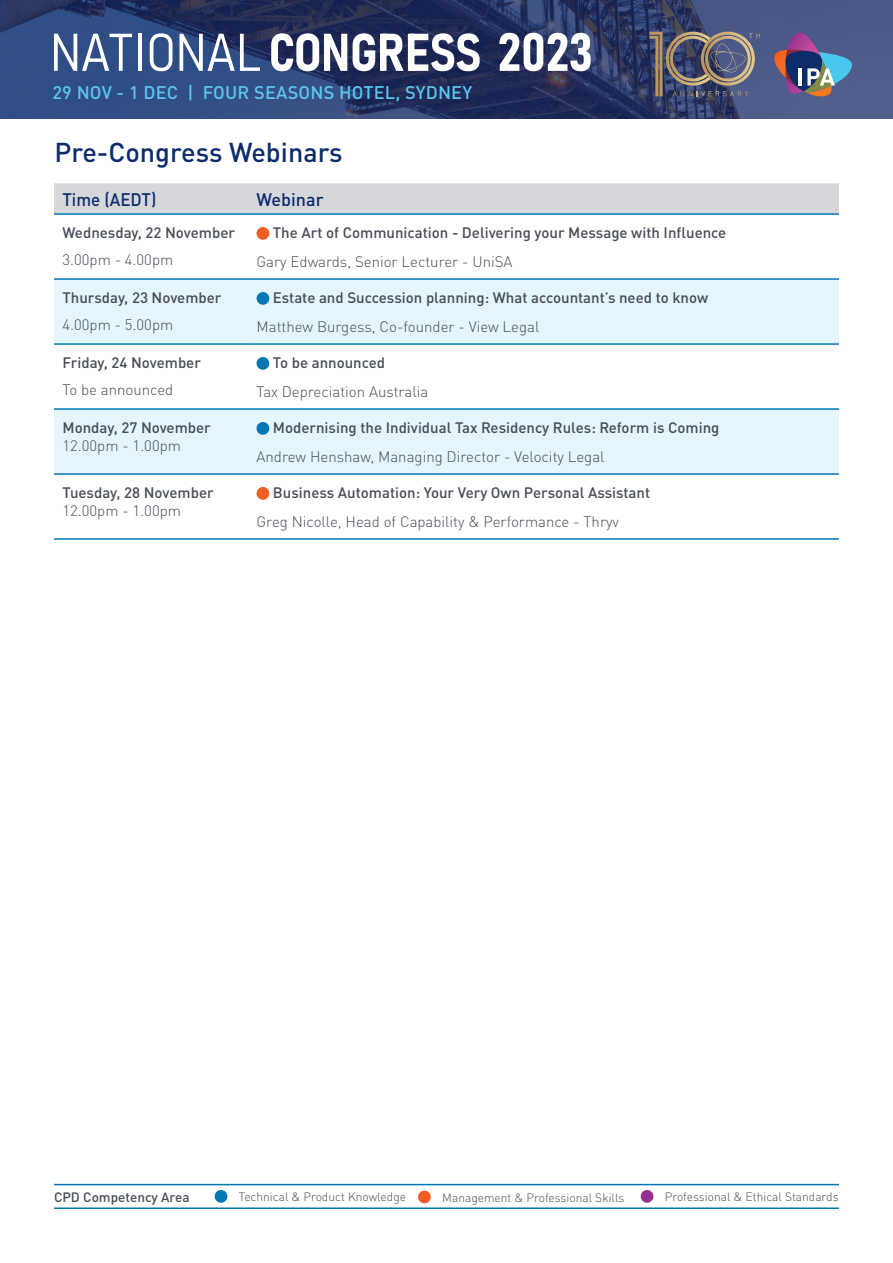
<style>
.page{position:relative;width:893px;height:1263px;background:#fff}
.page>*{position:absolute;margin:0;border:0;box-sizing:border-box;transform-origin:0 0}
.t1{font:500 27px "DINOT";color:#0d2c6c}
.t2{font:500 18.15px "DINOT";letter-spacing:.01em;color:#5dc5ed}
.t3{font:500 18px "DINOT";color:#0d2c6c;scale:.94 1}
.t4{font:500 18px "DINOT";color:#0d2c6c}
.t5{font:500 15px "DINOT";color:#474c55}
.t6{font:300 15px "DINOT";color:#474c55}
.t7{font:500 13.5px "DINOT";color:#474c55}
.t8{font:300 12px "DINOT";color:#474c55}
</style>
<div class="page">
<svg style="left:0;top:0;width:893px;height:119px;background:#30406f"></svg>
<svg style="left:54px;top:34px;width:55px;height:37px"></svg>
<hr style="left:109px;top:34px;width:23px;height:3px;background:#fff">
<svg style="left:119px;top:37px;width:4px;height:34px"></svg>
<hr style="left:138px;top:34px;width:4px;height:37px;background:#fff">
<svg style="left:150px;top:33px;width:22px;height:38px"></svg>
<svg style="left:179px;top:34px;width:56px;height:37px"></svg>
<svg style="left:240px;top:34px;width:4px;height:37px"></svg>
<svg style="left:243px;top:67px;width:17px;height:4px"></svg>
<svg style="left:271px;top:33px;width:76px;height:38px"></svg>
<svg style="left:353px;top:33px;width:127px;height:38px"></svg>
<svg style="left:499px;top:33px;width:92px;height:38px"></svg>
<svg style="left:772px;top:33px;width:80px;height:65px;background:#64688b"></svg>
<svg style="left:649px;top:32px;width:111px;height:64px;background:#666471"></svg>
<div style="left:641px;top:1190px;width:12px;height:13px;background:#953192;border-radius:50%"></div>
<div style="left:215px;top:1190px;width:12px;height:13px;background:#0178b4;border-radius:50%"></div>
<div style="left:418px;top:1190px;width:13px;height:13px;background:#f15d22;border-radius:50%"></div>
<hr style="left:54px;top:1207px;width:785px;height:2px;background:#0178b4">
<hr style="left:54px;top:1184px;width:785px;height:1px;background:#0178b4">
<div style="left:54px;top:183px;width:785px;height:30px;background:#d6d7da"></div>
<svg style="left:54px;top:280px;width:785px;height:193px;fill:#e4f5fb"></svg>
<hr style="left:54px;top:213px;width:194px;height:2px;background:#0178b4">
<hr style="left:248px;top:213px;width:591px;height:2px;background:#0178b4">
<hr style="left:54px;top:278px;width:194px;height:2px;background:#0178b4">
<hr style="left:248px;top:278px;width:591px;height:2px;background:#0178b4">
<hr style="left:54px;top:343px;width:194px;height:2px;background:#0178b4">
<hr style="left:248px;top:343px;width:591px;height:2px;background:#0178b4">
<hr style="left:54px;top:538px;width:194px;height:2px;background:#0178b4">
<hr style="left:248px;top:538px;width:591px;height:2px;background:#0178b4">
<hr style="left:54px;top:408px;width:194px;height:2px;background:#0178b4">
<hr style="left:248px;top:408px;width:591px;height:2px;background:#0178b4">
<hr style="left:54px;top:473px;width:194px;height:2px;background:#0178b4">
<hr style="left:248px;top:473px;width:591px;height:2px;background:#0178b4">
<div style="left:257px;top:227px;width:12px;height:13px;background:#f15d22;border-radius:50%"></div>
<div style="left:257px;top:292px;width:12px;height:13px;background:#0178b4;border-radius:50%"></div>
<div style="left:257px;top:357px;width:12px;height:13px;background:#0178b4;border-radius:50%"></div>
<div style="left:257px;top:422px;width:12px;height:13px;background:#0178b4;border-radius:50%"></div>
<div style="left:257px;top:487px;width:12px;height:13px;background:#f15d22;border-radius:50%"></div>
<p class="t2" style="left:52px;top:80px;width:421px">29 NOV - 1 DEC | FOUR SEASONS HOTEL, SYDNEY</p>
<h1 class="t1" style="left:54px;top:135px;width:290px">Pre-Congress Webinars</h1>
<p class="t3" style="left:63px;top:188px;width:101px">Time (AEDT)</p>
<p class="t4" style="left:257px;top:188px;width:69px">Webinar</p>
<p class="t5" style="left:63px;top:223px;width:174px">Wednesday, 22 November</p>
<p class="t6" style="left:63px;top:250px;width:112px">3.00pm - 4.00pm</p>
<p class="t5" style="left:273px;top:223px;width:455px">The Art of Communication - Delivering your Message with Influence</p>
<p class="t6" style="left:257px;top:252px;width:258px">Gary Edwards, Senior Lecturer - UniSA</p>
<p class="t5" style="left:63px;top:288px;width:160px">Thursday, 23 November</p>
<p class="t6" style="left:63px;top:315px;width:112px">4.00pm - 5.00pm</p>
<p class="t5" style="left:63px;top:353px;width:140px">Friday, 24 November</p>
<p class="t6" style="left:63px;top:380px;width:112px">To be announced</p>
<p class="t5" style="left:63px;top:418px;width:150px">Monday, 27 November</p>
<p class="t6" style="left:63px;top:437px;width:120px">12.00pm - 1.00pm</p>
<p class="t5" style="left:63px;top:483px;width:153px">Tuesday, 28 November</p>
<p class="t6" style="left:63px;top:502px;width:120px">12.00pm - 1.00pm</p>
<p class="t5" style="left:273px;top:288px;width:437px">Estate and Succession planning: What accountant’s need to know</p>
<p class="t6" style="left:257px;top:317px;width:284px">Matthew Burgess, Co-founder - View Legal</p>
<p class="t5" style="left:273px;top:353px;width:114px">To be announced</p>
<p class="t6" style="left:257px;top:382px;width:173px">Tax Depreciation Australia</p>
<p class="t5" style="left:273px;top:418px;width:448px">Modernising the Individual Tax Residency Rules: Reform is Coming</p>
<p class="t6" style="left:257px;top:447px;width:349px">Andrew Henshaw, Managing Director - Velocity Legal</p>
<p class="t5" style="left:273px;top:483px;width:379px">Business Automation: Your Very Own Personal Assistant</p>
<p class="t6" style="left:257px;top:512px;width:364px">Greg Nicolle, Head of Capability &amp; Performance - Thryv</p>
<p class="t7" style="left:54px;top:1188px;width:137px">CPD Competency Area</p>
<p class="t8" style="left:239px;top:1189px;width:169px">Technical &amp; Product Knowledge</p>
<p class="t8" style="left:442px;top:1190px;width:184px">Management &amp; Professional Skills</p>
<p class="t8" style="left:665px;top:1189px;width:175px">Professional &amp; Ethical Standards</p>
</div>
